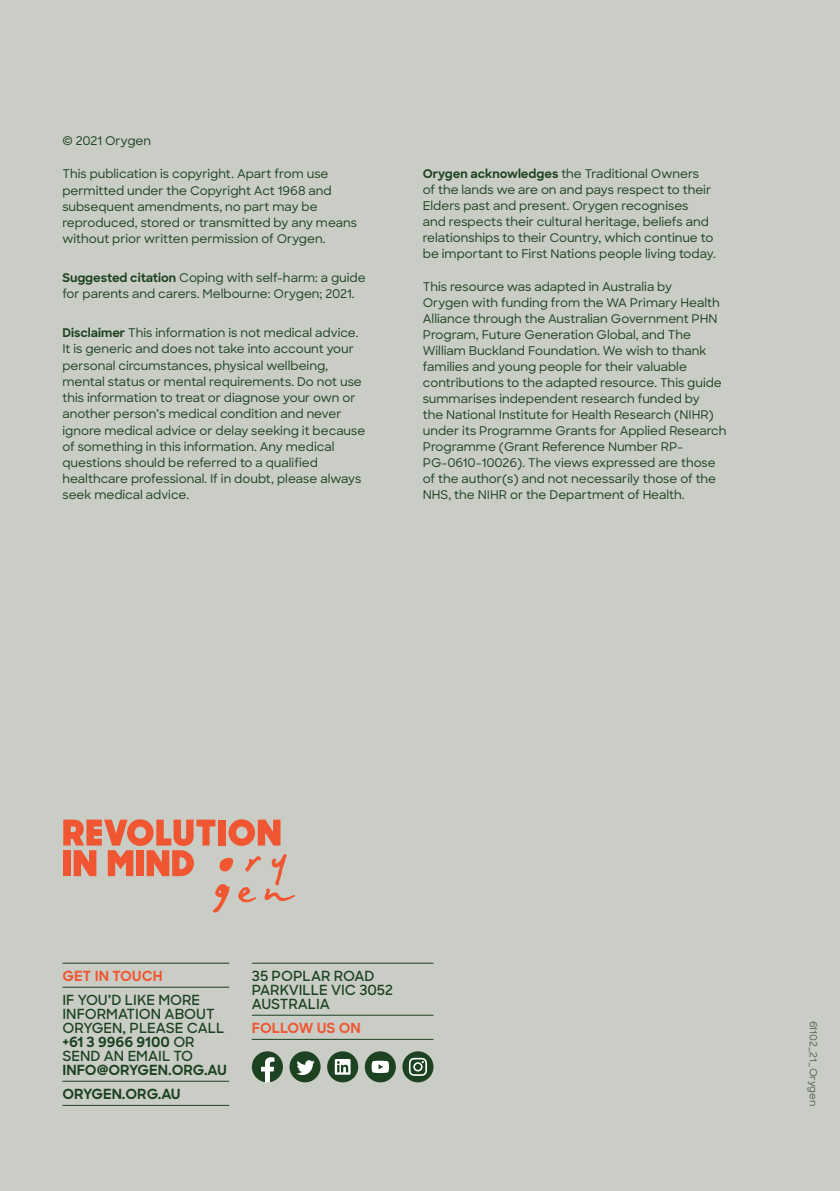
<style>
.page{position:relative;width:840px;height:1191px;background:#fff}
.page>*{position:absolute;margin:0;border:0;box-sizing:border-box;transform-origin:0 0}
.t1{font:600 14px/14px "Sharp Sans";color:#1c4221}
.t2{font:700 14px/24px "Sharp Sans";color:#1c4221}
.t3{font:700 14px "Sharp Sans";letter-spacing:-.005em;color:#f15632}
.t4{font:500 12px/16px "Sharp Sans";color:#1c4221}
.t5{font:500 10px "Sharp Sans";color:#53674d}
.s1{font-weight:700}
</style>
<div class="page">
<div style="left:0;top:0;width:839px;height:1191px;background:#cacdc5"></div>
<svg style="left:63px;top:819px;width:232px;height:93px"></svg>
<hr style="left:62px;top:963px;width:167px;height:1px;background:#1c4221">
<hr style="left:62px;top:987px;width:167px;height:1px;background:#1c4221">
<hr style="left:62px;top:1081px;width:167px;height:1px;background:#1c4221">
<hr style="left:62px;top:1105px;width:167px;height:1px;background:#1c4221">
<svg style="left:252px;top:1051px;width:31px;height:31px"></svg>
<div style="left:327px;top:1051px;width:31px;height:31px;background:#1c4221;border-radius:50%"></div>
<svg style="left:334px;top:1059px;width:16px;height:15px"></svg>
<div style="left:364px;top:1051px;width:31px;height:31px;background:#1c4221;border-radius:50%"></div>
<svg style="left:371px;top:1060px;width:18px;height:13px"></svg>
<div style="left:402px;top:1051px;width:31px;height:31px;background:#1c4221;border-radius:50%"></div>
<svg style="left:408px;top:1057px;width:19px;height:18px"></svg>
<div style="left:289px;top:1051px;width:31px;height:31px;background:#1c4221;border-radius:50%"></div>
<svg style="left:296px;top:1060px;width:18px;height:15px"></svg>
<hr style="left:252px;top:963px;width:181px;height:1px;background:#1c4221">
<hr style="left:252px;top:1015px;width:181px;height:1px;background:#1c4221">
<hr style="left:252px;top:1039px;width:181px;height:1px;background:#1c4221">
<p class="t4" style="left:62px;top:132px;width:90px">© 2021 Orygen</p>
<p class="t4" style="left:62px;top:165px;width:296px">This publication is copyright. Apart from use permitted under the Copyright Act 1968 and subsequent amendments, no part may be reproduced, stored or transmitted by any means without prior written permission of Orygen.</p>
<p class="t4" style="left:62px;top:269px;width:304px"><span class="s1">Suggested citation</span> Coping with self-harm: a guide for parents and carers. Melbourne: Orygen; 2021.</p>
<p class="t4" style="left:62px;top:324px;width:304px"><span class="s1">Disclaimer</span> This information is not medical advice.<br>It is generic and does not take into account your personal circumstances, physical wellbeing, mental status or mental requirements. Do not use this information to treat or diagnose your own or another person’s medical condition and never ignore medical advice or delay seeking it because of something in this information. Any medical questions should be referred to a qualified healthcare professional. If in doubt, please always seek medical advice.</p>
<p class="t4" style="left:422px;top:165px;width:294px"><span class="s1">Orygen acknowledges</span> the Traditional Owners<br>of the lands we are on and pays respect to their Elders past and present. Orygen recognises<br>and respects their cultural heritage, beliefs and relationships to their Country, which continue to be important to First Nations people living today.</p>
<p class="t4" style="left:422px;top:278px;width:305px">This resource was adapted in Australia by<br>Orygen with funding from the WA Primary Health Alliance through the Australian Government PHN Program, Future Generation Global, and The William Buckland Foundation. We wish to thank families and young people for their valuable contributions to the adapted resource. This guide summarises independent research funded by<br>the National Institute for Health Research (NIHR) under its Programme Grants for Applied Research Programme (Grant Reference Number RP-PG-0610-10026). The views expressed are those of the author(s) and not necessarily those of the NHS, the NIHR or the Department of Health.</p>
<p class="t3" style="left:62px;top:965px;width:102px">GET IN TOUCH</p>
<p class="t1" style="left:62px;top:992px;width:163px">IF YOU’D LIKE MORE<br>INFORMATION ABOUT<br>ORYGEN, PLEASE CALL <span class="s1">+61 3 9966 9100</span> OR<br>SEND AN EMAIL TO</p>
<p class="t2" style="left:62px;top:1057px;width:166px">INFO@ORYGEN.ORG.AU<br>ORYGEN.ORG.AU</p>
<p class="t1" style="left:252px;top:968px;width:142px">35 POPLAR ROAD<br>PARKVILLE VIC 3052<br>AUSTRALIA</p>
<p class="t3" style="left:252px;top:1017px;width:110px">FOLLOW US ON</p>
<p class="t5" style="left:820px;top:1020px;width:87px;rotate:90deg">61102_21_Orygen</p>
</div>
